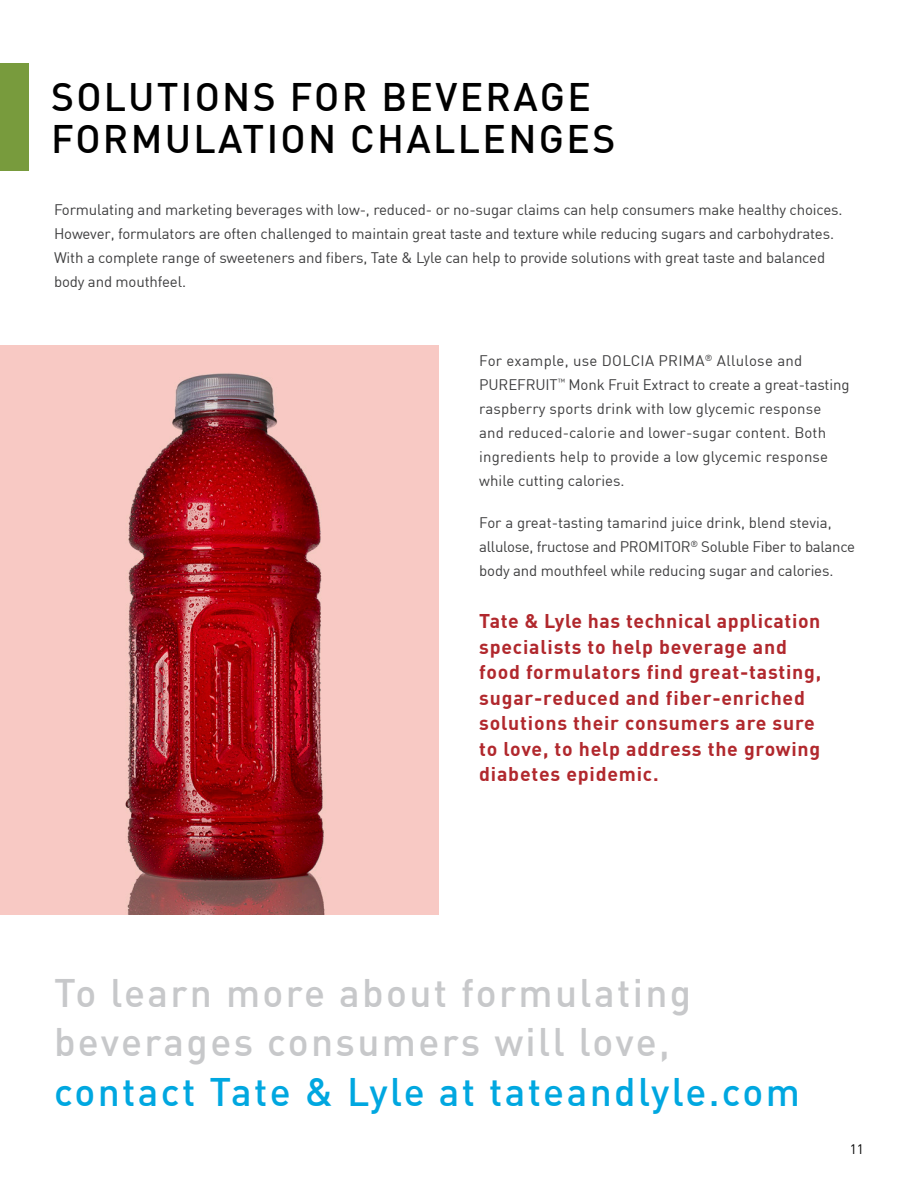
<style>
.page{position:relative;width:918px;height:1188px;background:#fff}
.page>*{position:absolute;margin:0;border:0;box-sizing:border-box;transform-origin:0 0}
.t1{font:500 39px/49.5px "DIN";letter-spacing:.06em;color:#c7c8ca}
.t2{font:500 39px/42px "DIN";letter-spacing:.06em;color:#000}
.copy{font:700 19.5px/25.5px "DIN";letter-spacing:.04em;color:#b1282d}
.copy-2{font:15px/24px "DIN";letter-spacing:-.01em;color:#3e3e3f}
.copy-3{font:15px/24px "DIN";letter-spacing:.01em;color:#3e3e3f}
.t3{font:13.5px "DIN";color:#000}
.s1{color:#00a7e0}
</style>
<div class="page">
<div style="left:0;top:63px;width:28px;height:108px;background:#789b3d"></div>
<img style="left:0;top:345px;width:439px;height:570px">
<p class="t2" style="left:51px;top:75px;width:566px">SOLUTIONS FOR BEVERAGE<br>FORMULATION CHALLENGES</p>
<p class="copy-2" style="left:54px;top:197px;width:790px">Formulating and marketing beverages with low-, reduced- or no-sugar claims can help consumers make healthy choices.<br>However, formulators are often challenged to maintain great taste and texture while reducing sugars and carbohydrates.<br>With a complete range of sweeteners and fibers, Tate &amp; Lyle can help to provide solutions with great taste and balanced body and mouthfeel.</p>
<p class="copy-3" style="left:479px;top:348px;width:372px">For example, use DOLCIA PRIMA<sup>®</sup> Allulose and PUREFRUIT<sup>™</sup> Monk Fruit Extract to create a great-tasting raspberry sports drink with low glycemic response and reduced-calorie and lower-sugar content. Both ingredients help to provide a low glycemic response while cutting calories.</p>
<p class="copy-2" style="left:479px;top:510px;width:377px">For a great-tasting tamarind juice drink, blend stevia, allulose, fructose and PROMITOR<sup>®</sup> Soluble Fiber to balance body and mouthfeel while reducing sugar and calories.</p>
<p class="copy" style="left:479px;top:608px;width:343px">Tate &amp; Lyle has technical application specialists to help beverage and food formulators find great-tasting, sugar-reduced and fiber-enriched solutions their consumers are sure to love, to help address the growing diabetes epidemic.</p>
<p class="t1" style="left:54px;top:967px;width:747px">To learn more about formulating beverages consumers will love, <span class="s1">contact Tate &amp; Lyle at tateandlyle.com</span></p>
<p class="t3" style="left:850px;top:1141px;width:16px">11</p>
</div>
